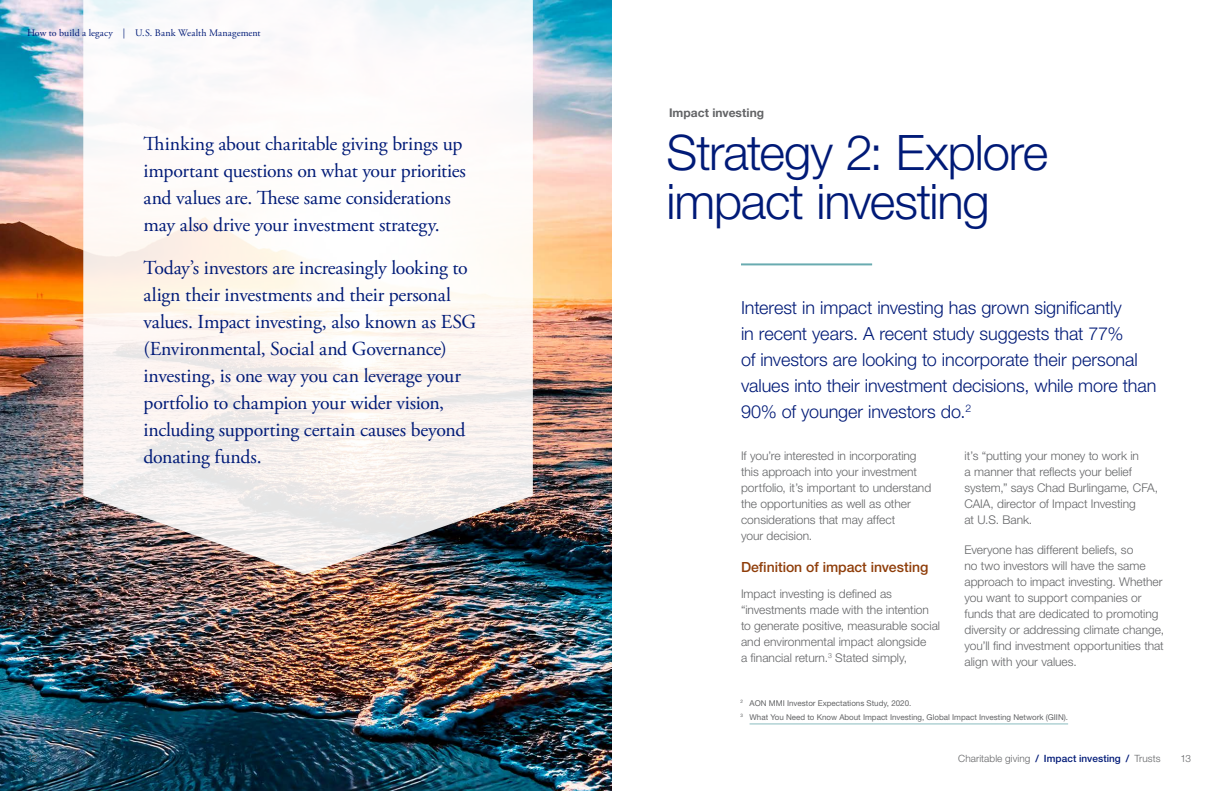
<style>
.page{position:relative;width:1224px;height:792px;background:#fff}
.page>*{position:absolute;margin:0;border:0;box-sizing:border-box;transform-origin:0 0}
.t1{font:300 49px/49px "Helvetica Neue LT Std";letter-spacing:-.025em;color:#001a77}
.t2{font:19.8px/27px "Adobe Garamond Pro";letter-spacing:-.01em;color:#001a77}
.t3{font:300 18px/26px "Helvetica Neue LT Std";letter-spacing:-.005em;color:#001a77}
.t4{font:500 14px "Helvetica Neue LT Std";letter-spacing:-.005em;color:#8f3d09}
.t5{font:300 12px/16px "Helvetica Neue LT Std";color:#636466}
.t6{font:700 12px "Helvetica Neue LT Std";letter-spacing:.005em;color:#636466}
.t7{font:300 10px "Helvetica Neue LT Std";letter-spacing:.005em;color:#636466}
.t8{font:10px "Adobe Garamond Pro";letter-spacing:.01em;color:#001a77}
.t9{font:8px/14px "Helvetica Neue LT Std";color:#636466}
.s1{font-weight:500;color:#001a77}
</style>
<div class="page">
<img style="left:0;top:0;width:612px;height:791px">
<svg style="left:83px;top:0;width:450px;height:574px;fill:#fdf8f5"></svg>
<hr style="left:741px;top:263px;width:131px;height:2px;background:#69abb0">
<hr style="left:750px;top:724px;width:318px;height:1px;background:#8abcc0">
<p class="t8" style="left:27px;top:27px;width:235px">How to build a legacy | U.S. Bank Wealth Management</p>
<h2 class="t2" style="left:144px;top:131px;width:324px">Thinking about charitable giving brings up important questions on what your priorities and values are. These same considerations may also drive your investment strategy.</h2>
<p class="t2" style="left:144px;top:255px;width:334px">Today’s investors are increasingly looking to align their investments and their personal values. Impact investing, also known as ESG (Environmental, Social and Governance) investing, is one way you can leverage your portfolio to champion your wider vision, including supporting certain causes beyond donating funds.</p>
<p class="t7" style="left:27px;top:752px;width:12px">12</p>
<p class="t6" style="left:669px;top:105px;width:97px">Impact investing</p>
<h1 class="t1" style="left:666px;top:127px;width:383px">Strategy 2: Explore impact investing</h1>
<p class="t3" style="left:741px;top:294px;width:417px">Interest in impact investing has grown significantly<br>in recent years. A recent study suggests that 77%<br>of investors are looking to incorporate their personal values into their investment decisions, while more than 90% of younger investors do. <sup>2</sup></p>
<p class="t5" style="left:741px;top:448px;width:192px">If you’re interested in incorporating this approach into your investment portfolio, it’s important to understand the opportunities as well as other considerations that may affect<br>your decision.</p>
<p class="t4" style="left:741px;top:559px;width:189px">Definition of impact investing</p>
<p class="t5" style="left:741px;top:586px;width:201px">Impact investing is defined as “investments made with the intention to generate positive, measurable social and environmental impact alongside<br>a financial return. <sup>3</sup> Stated simply,</p>
<p class="t5" style="left:965px;top:448px;width:195px">it’s “putting your money to work in<br>a manner that reflects your belief system,” says Chad Burlingame, CFA,<br>CAIA, director of Impact Investing<br>at U.S. Bank.</p>
<p class="t5" style="left:965px;top:542px;width:201px">Everyone has different beliefs, so<br>no two investors will have the same approach to impact investing. Whether you want to support companies or funds that are dedicated to promoting diversity or addressing climate change, you’ll find investment opportunities that align with your values.</p>
<p class="t9" style="left:741px;top:696px;width:329px"><sup>2</sup> AON MMI Investor Expectations Study, 2020.<br><sup>3</sup> What You Need to Know About Impact Investing, Global Impact Investing Network (GIIN).</p>
<p class="t7" style="left:958px;top:752px;width:204px">Charitable giving <span class="s1">/ Impact investing /</span> Trusts</p>
<p class="t7" style="left:1181px;top:752px;width:12px">13</p>
</div>
